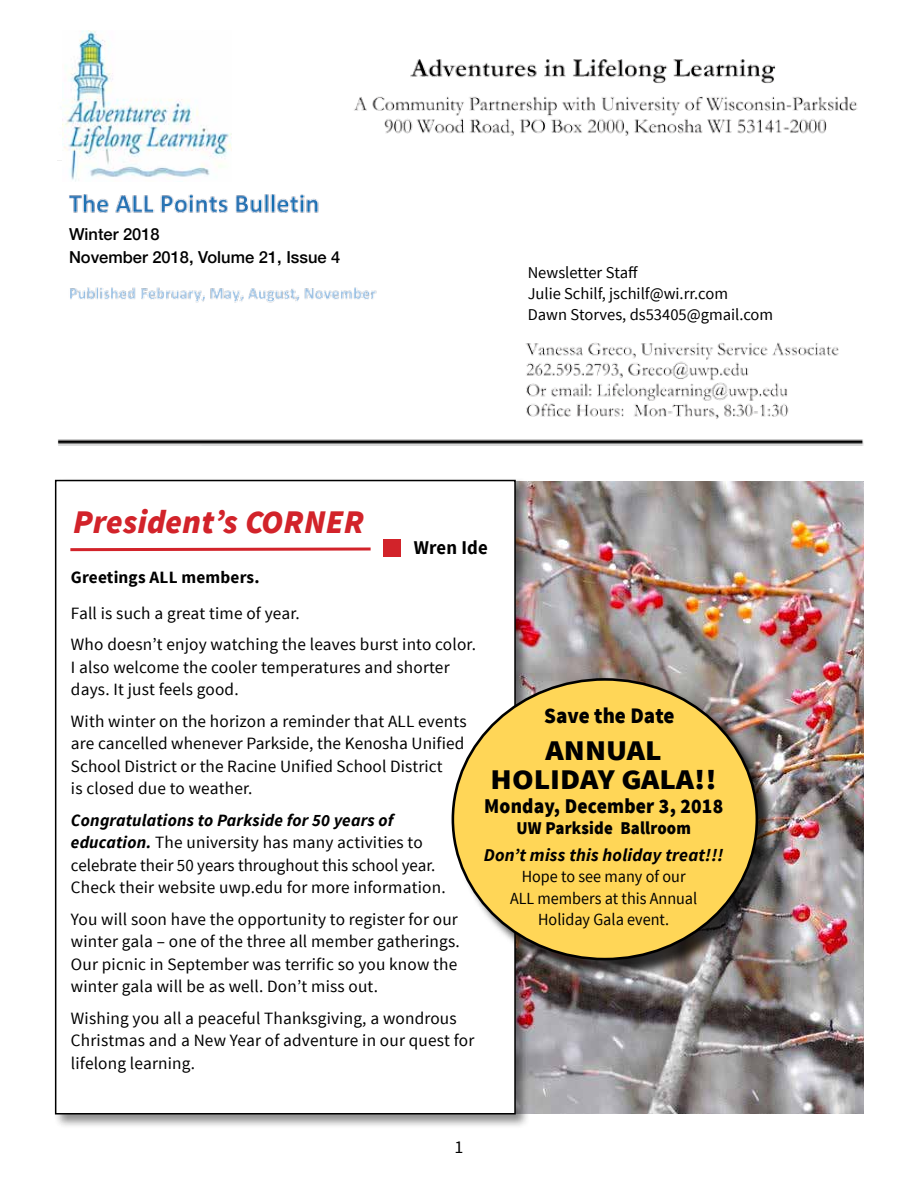
<style>
.page{position:relative;width:918px;height:1188px;background:#fff}
.page>*{position:absolute;margin:0;border:0;box-sizing:border-box;transform-origin:0 0}
.t1{font:italic 900 33px "Source Sans Pro";letter-spacing:.01em;color:#d2232a}
.t2{font:900 28.5px/28.5px "Source Sans Pro";color:#000;text-align:center;scale:1.1 1}
.t3{font:900 22.2px "Source Sans Pro";color:#000;scale:.95 1}
.t4{font:900 21px "Source Sans Pro";letter-spacing:.01em;color:#000;scale:.93 1}
.t5{font:700 19.5px "Source Sans Pro";letter-spacing:.01em;color:#000;scale:.96 1}
.t6{font:italic 700 18px "Source Sans Pro";letter-spacing:.01em;color:#000}
.t7{font:900 18px "Source Sans Pro";letter-spacing:.01em;color:#000;scale:.93 1}
.t8{font:18px "Source Sans Pro";color:#000}
.t9{font:17.25px/22.5px "Source Sans Pro";letter-spacing:.01em;color:#000}
.t10{font:700 17.25px "Source Sans Pro";letter-spacing:.01em;color:#000}
.t11{font:16.95px/21.5px "Source Sans Pro";color:#000;text-align:center;scale:.95 1}
.t12{font:16.5px/21px "Source Sans Pro";color:#000}
.t13{font:500 16.5px/22.5px "Helvetica Neue";color:#000}
.s1{font-weight:700;font-style:italic}
</style>
<div class="page">
<img style="left:530px;top:482px;width:334px;height:631px">
<img style="left:57px;top:59px;width:807px;height:386px">
<img style="left:63px;top:30px;width:168px;height:152px">
<div style="left:53px;top:478px;width:477px;height:651px;background:#000;opacity:.45"></div>
<div style="left:56px;top:481px;width:459px;height:633px;background:#fff"></div>
<svg style="left:70px;top:547px;width:301px;height:5px"></svg>
<div style="left:384px;top:540px;width:17px;height:17px;background:#d2232a"></div>
<div style="left:454px;top:680px;width:323px;height:299px;background:#000;opacity:.75"></div>
<div style="left:453px;top:679px;width:304px;height:280px;background:#ffd657;border-radius:50%"></div>
<p class="t13" style="left:69px;top:222px;width:273px">Winter 2018<br>November 2018, Volume 21, Issue 4</p>
<p class="t12" style="left:528px;top:262px;width:247px">Newsletter Staff<br>Julie Schilf, jschilf@wi.rr.com<br>Dawn Storves, ds53405@gmail.com</p>
<h1 class="t1" style="left:73px;top:501px;width:293px">President’s CORNER</h1>
<p class="t5" style="left:414px;top:535px;width:79px">Wren Ide</p>
<p class="t10" style="left:71px;top:566px;width:190px">Greetings ALL members.</p>
<p class="t9" style="left:71px;top:598px;width:407px;line-height:31.5px">Fall is such a great time of year.<br>Who doesn’t enjoy watching the leaves burst into color.</p>
<p class="t9" style="left:71px;top:656px;width:380px">I also welcome the cooler temperatures and shorter days. It just feels good.</p>
<p class="t9" style="left:71px;top:710px;width:397px">With winter on the horizon a reminder that ALL events are cancelled whenever Parkside, the Kenosha Unified School District or the Racine Unified School District<br>is closed due to weather.</p>
<p class="t9" style="left:71px;top:809px;width:376px"><span class="s1">Congratulations to Parkside for 50 years of education.</span> The university has many activities to celebrate their 50 years throughout this school year.<br>Check their website uwp.edu for more information.</p>
<p class="t9" style="left:71px;top:908px;width:390px">You will soon have the opportunity to register for our winter gala – one of the three all member gatherings.<br>Our picnic in September was terrific so you know the winter gala will be as well. Don’t miss out.</p>
<p class="t9" style="left:71px;top:1007px;width:405px">Wishing you all a peaceful Thanksgiving, a wondrous<br>Christmas and a New Year of adventure in our quest for lifelong learning.</p>
<p class="t3" style="left:544px;top:701px;width:139px">Save the Date</p>
<h2 class="t2" style="left:491px;top:738px;width:207px">ANNUAL<br>HOLIDAY GALA!!</h2>
<p class="t4" style="left:484px;top:792px;width:259px">Monday, December 3, 2018</p>
<p class="t7" style="left:516px;top:816px;width:189px">UW Parkside Ballroom</p>
<p class="t6" style="left:484px;top:844px;width:241px">Don’t miss this holiday treat!!!</p>
<p class="t11" style="left:510px;top:866px;width:199px">Hope to see many of our<br>ALL members at this Annual<br>Holiday Gala event.</p>
<p class="t8" style="left:455px;top:1136px;width:10px">1</p>
</div>
